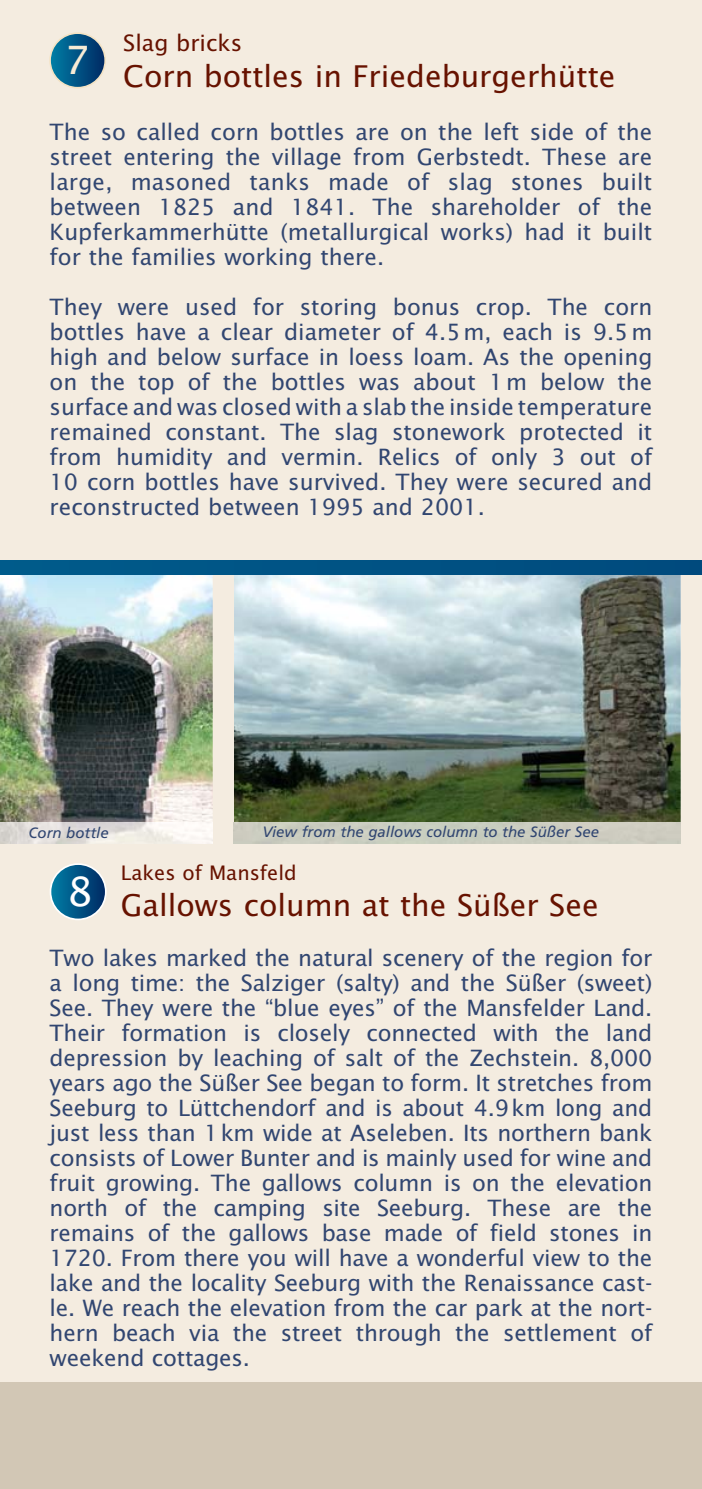
<style>
.page{position:relative;width:702px;height:1489px;background:#fff}
.page>*{position:absolute;margin:0;border:0;box-sizing:border-box;transform-origin:0 0}
.t1{font:39px "Lucida Sans";color:#f7ebd5}
.t2{font:30px "Lucida Sans";color:#671200}
.t3{font:22.5px/25px "Lucida Sans";color:#314671;text-align:justify}
.t4{font:22.5px "Lucida Sans";color:#671200}
.t5{font:20px "Lucida Sans";color:#671200}
.t6{font:italic 15px "Frutiger";color:#314671}
</style>
<div class="page">
<div style="left:0;top:0;width:702px;height:1488px;background:#f4ece0"></div>
<div style="left:0;top:1382px;width:702px;height:106px;background:#d2c7b5"></div>
<svg style="left:50px;top:33px;width:55px;height:55px;background:#095987"></svg>
<div style="left:49px;top:32px;width:57px;height:56px;border:2px solid #f4e3c4;border-radius:50%"></div>
<img style="left:0;top:574px;width:213px;height:248px">
<img style="left:0;top:822px;width:213px;height:21px">
<img style="left:234px;top:574px;width:446px;height:248px">
<svg style="left:50px;top:864px;width:56px;height:55px;background:#095989"></svg>
<div style="left:50px;top:863px;width:57px;height:57px;border:2px solid #fff;border-radius:50%"></div>
<div style="left:0;top:560px;width:702px;height:14px;background:#005384"></div>
<h1 class="t1" style="left:65px;top:44px;width:26px">7</h1>
<p class="t4" style="left:123px;top:34px;width:120px">Slag bricks</p>
<h2 class="t2" style="left:123px;top:64px;width:494px">Corn bottles in Friedeburgerhütte</h2>
<p class="t3" style="left:50px;top:121px;width:604px">The so called corn bottles are on the left side of the street entering the village from Gerbstedt. These are large, masoned tanks made of slag stones built between 1825 and 1841. The shareholder of the Kupferkammerhütte (metallurgical works) had it built for the families working there.</p>
<p class="t3" style="left:50px;top:296px;width:604px">They were used for storing bonus crop. The corn bottles have a clear diameter of 4.5 m, each is 9.5 m high and below surface in loess loam. As the opening on the top of the bottles was about 1 m below the surface and was closed with a slab the inside temperature remained constant. The slag stonework protected it from humidity and vermin. Relics of only 3 out of 10 corn bottles have survived. They were secured and reconstructed between 1995 and 2001.</p>
<p class="t6" style="left:28px;top:826px;width:82px">Corn bottle</p>
<p class="t6" style="left:262px;top:826px;width:338px">View from the gallows column to the Süßer See</p>
<p class="t5" style="left:121px;top:864px;width:177px">Lakes of Mansfeld</p>
<h2 class="t2" style="left:67px;top:892px;width:533px"><sup>8</sup> Gallows column at the Süßer See</h2>
<p class="t3" style="left:50px;top:946px;width:604px">Two lakes marked the natural scenery of the region for a long time: the Salziger (salty) and the Süßer (sweet)<br>See. They were the “blue eyes” of the Mansfelder Land.<br>Their formation is closely connected with the land depression by leaching of salt of the Zechstein. 8,000 years ago the Süßer See began to form. It stretches from Seeburg to Lüttchendorf and is about 4.9 km long and just less than 1 km wide at Aseleben. Its northern bank consists of Lower Bunter and is mainly used for wine and fruit growing. The gallows column is on the elevation north of the camping site Seeburg. These are the remains of the gallows base made of field stones in 1720. From there you will have a wonderful view to the lake and the locality Seeburg with the Renaissance cast&shy;le. We reach the elevation from the car park at the nort&shy;hern beach via the street through the settlement of weekend cottages.</p>
</div>
